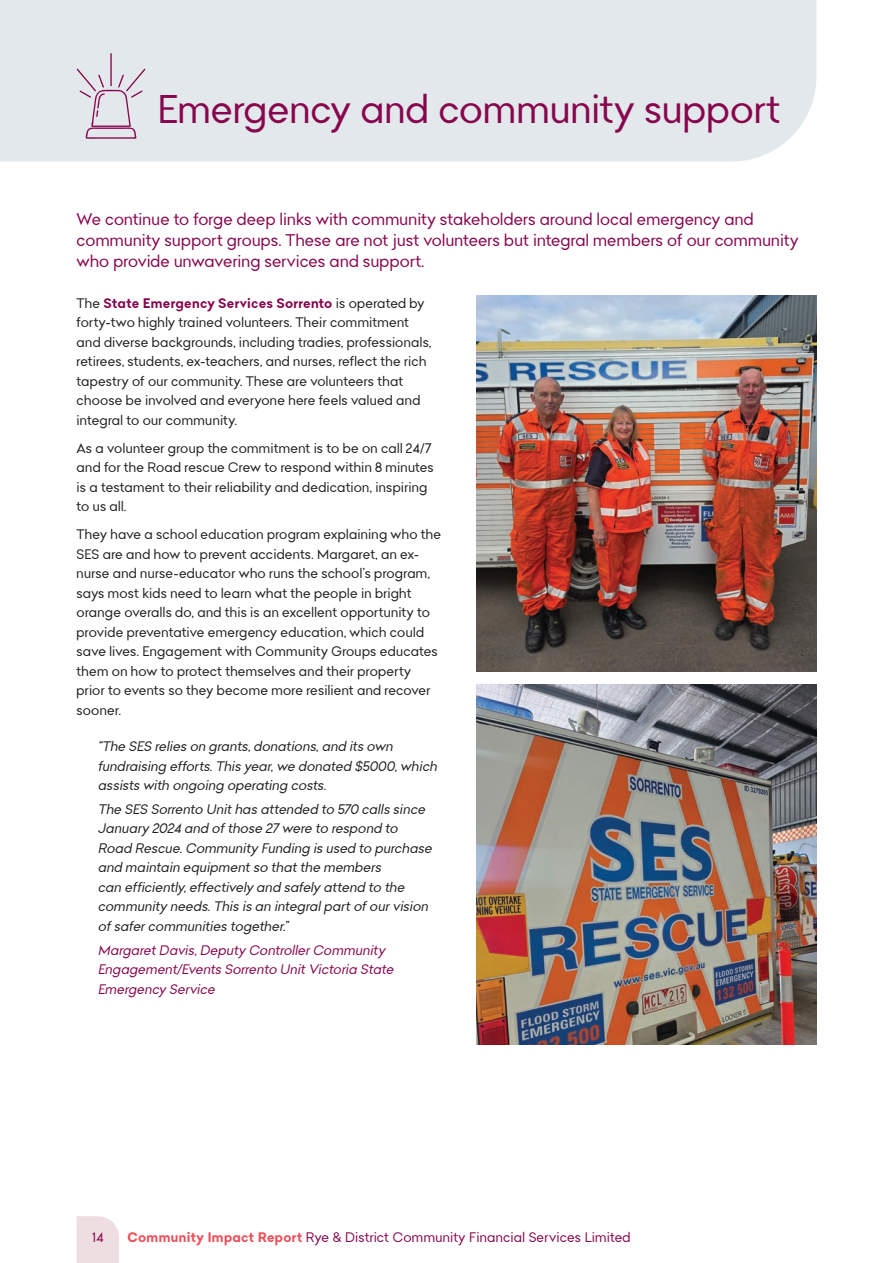
<style>
.page{position:relative;width:893px;height:1263px;background:#fff}
.page>*{position:absolute;margin:0;border:0;box-sizing:border-box;transform-origin:0 0}
.t1{font:39px "Bendigo Sans";letter-spacing:.01em;color:#88064e}
.t2{font:16.5px/21px "Bendigo Sans";letter-spacing:.015em;color:#88064e}
.t3{font:13.5px/19.5px "Bendigo Sans";letter-spacing:.02em;color:#231f20}
.t4{font:italic 13.5px/19.5px "Bendigo Sans";letter-spacing:.015em;color:#231f20}
.t5{font:italic 13.5px/19.5px "Bendigo Sans";letter-spacing:.015em;color:#88064e}
.t6{font:13.5px "Bendigo Sans";letter-spacing:.015em;color:#88064e}
.s1{font-weight:700;color:#88064e}
.s2{font-weight:700;color:#ef4d58}
</style>
<div class="page">
<div style="left:77px;top:1216px;width:42px;height:47px;background:#eedee2"></div>
<div style="left:0;top:0;width:816px;height:162px;background:#e2e8eb"></div>
<img style="left:476px;top:296px;width:340px;height:376px">
<img style="left:476px;top:685px;width:340px;height:359px">
<svg style="left:76px;top:53px;width:70px;height:86px;background:#d9d2dc"></svg>
<h1 class="t1" style="left:157px;top:83px;width:624px">Emergency and community support</h1>
<p class="t2" style="left:77px;top:208px;width:723px">We continue to forge deep links with community stakeholders around local emergency and community support groups. These are not just volunteers but integral members of our community who provide unwavering services and support.</p>
<p class="t3" style="left:77px;top:293px;width:356px">The <span class="s1">State Emergency Services Sorrento</span> is operated by forty-two highly trained volunteers. Their commitment and diverse backgrounds, including tradies, professionals, retirees, students, ex-teachers, and nurses, reflect the rich tapestry of our community. These are volunteers that choose be involved and everyone here feels valued and integral to our community.</p>
<p class="t3" style="left:77px;top:438px;width:359px">As a volunteer group the commitment is to be on call 24/7 and for the Road rescue Crew to respond within 8 minutes is a testament to their reliability and dedication, inspiring to us all.</p>
<p class="t3" style="left:77px;top:524px;width:366px">They have a school education program explaining who the SES are and how to prevent accidents. Margaret, an ex&shy;nurse and nurse-educator who runs the school’s program, says most kids need to learn what the people in bright orange overalls do, and this is an excellent opportunity to provide preventative emergency education, which could save lives. Engagement with Community Groups educates them on how to protect themselves and their property prior to events so they become more resilient and recover sooner.</p>
<p class="t4" style="left:98px;top:736px;width:341px">“The SES relies on grants, donations, and its own fundraising efforts. This year, we donated $5000, which assists with ongoing operating costs.</p>
<p class="t4" style="left:98px;top:799px;width:336px">The SES Sorrento Unit has attended to 570 calls since January 2024 and of those 27 were to respond to Road Rescue. Community Funding is used to purchase and maintain equipment so that the members<br>can efficiently, effectively and safely attend to the community needs. This is an integral part of our vision of safer communities together.”</p>
<p class="t5" style="left:98px;top:940px;width:297px">Margaret Davis, Deputy Controller Community<br>Engagement/Events Sorrento Unit Victoria State<br>Emergency Service</p>
<p class="t6" style="left:94px;top:1228px;width:9px">6</p>
<p class="t6" style="left:128px;top:1228px;width:504px"><span class="s2">Community Impact Report</span> Rye &amp; District Community Financial Services Limited</p>
<p class="t6" style="left:92px;top:1228px;width:13px">14</p>
</div>
